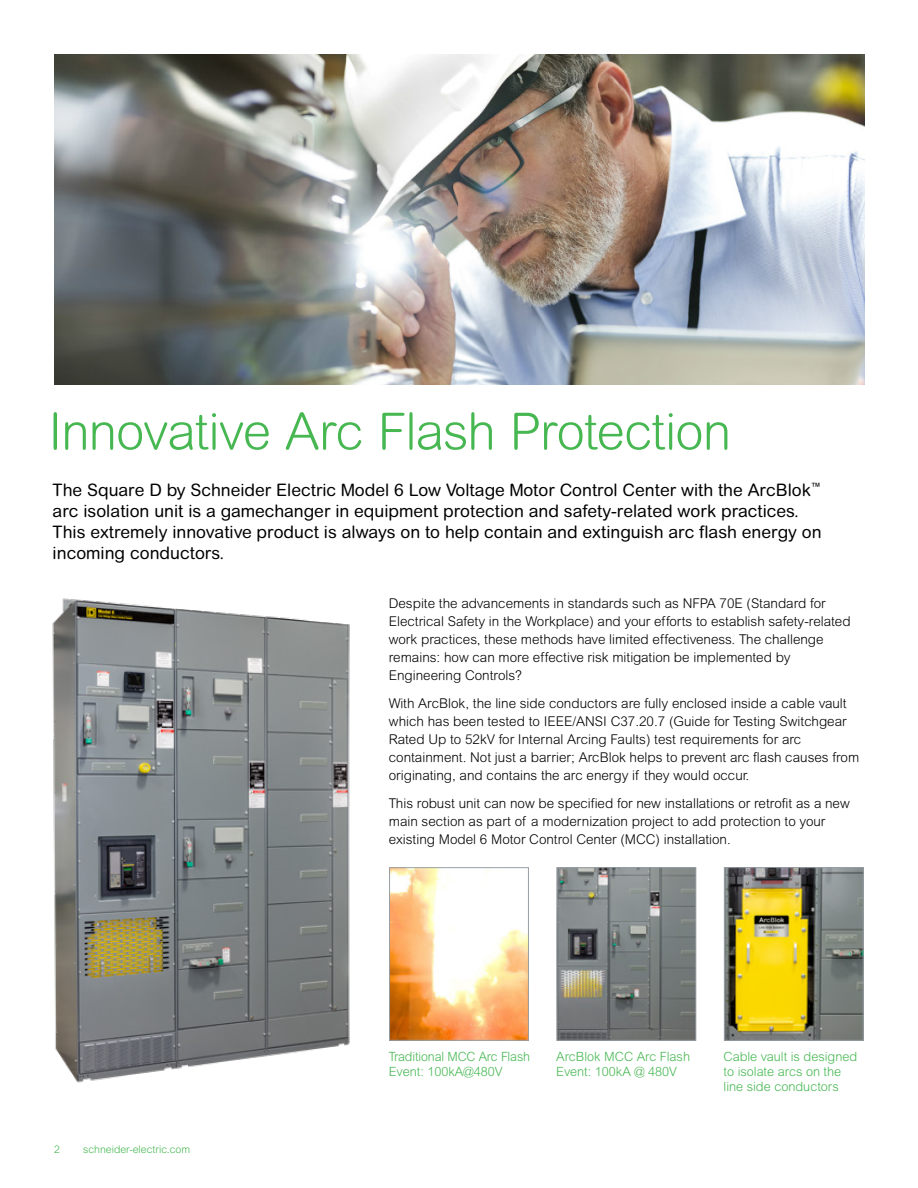
<style>
.page{position:relative;width:918px;height:1188px;background:#fff}
.page>*{position:absolute;margin:0;border:0;box-sizing:border-box;transform-origin:0 0}
.Page_Head_34_36{font:300 51px "Arial Rounded MT Std";letter-spacing:-.02em;color:#46b751}
.Intro_content{font:17.25px/21px "Arial Rounded MT Std";color:#000}
.Body_Copy_9_12{font:300 13.5px/18px "Arial Rounded MT Std";color:#000}
.Image_aption_green{font:300 12.75px/15px "Arial Rounded MT Pro";color:#46b751}
.t1{font:300 10.5px "Arial MT Pro";color:#46b751}
</style>
<div class="page">
<img style="left:52px;top:598px;width:298px;height:485px">
<img style="left:54px;top:54px;width:811px;height:330px">
<img style="left:391px;top:869px;width:136px;height:170px">
<div style="left:389px;top:867px;width:140px;height:174px;border:1px solid #979fa5"></div>
<img style="left:559px;top:869px;width:135px;height:170px">
<div style="left:557px;top:867px;width:139px;height:174px;border:1px solid #979fa5"></div>
<img style="left:726px;top:869px;width:136px;height:170px">
<div style="left:724px;top:867px;width:140px;height:174px;border:1px solid #979fa5"></div>
<p class="Page_Head_34_36" style="left:48px;top:402px;width:684px">Innovative Arc Flash Protection</p>
<p class="Intro_content" style="left:53px;top:479px;width:771px">The Square D by Schneider Electric Model 6 Low Voltage Motor Control Center with the ArcBlok<sup>™ </sup>arc isolation unit is a gamechanger in equipment protection and safety-related work practices.<br>This extremely innovative product is always on to help contain and extinguish arc flash energy on incoming conductors.</p>
<p class="Body_Copy_9_12" style="left:389px;top:594px;width:463px">Despite the advancements in standards such as NFPA 70E (Standard for Electrical Safety in the Workplace) and your efforts to establish safety-related work practices, these methods have limited effectiveness. The challenge remains: how can more effective risk mitigation be implemented by Engineering Controls?</p>
<p class="Body_Copy_9_12" style="left:389px;top:694px;width:472px">With ArcBlok, the line side conductors are fully enclosed inside a cable vault which has been tested to IEEE/ANSI C37.20.7 (Guide for Testing Switchgear Rated Up to 52kV for Internal Arcing Faults) test requirements for arc containment. Not just a barrier; ArcBlok helps to prevent arc flash causes from originating, and contains the arc energy if they would occur.</p>
<p class="Body_Copy_9_12" style="left:389px;top:794px;width:462px">This robust unit can now be specified for new installations or retrofit as a new main section as part of a modernization project to add protection to your existing Model 6 Motor Control Center (MCC) installation.</p>
<p class="t1" style="left:54px;top:1142px;width:7px">2</p>
<p class="t1" style="left:83px;top:1142px;width:109px">schneider-electric.com</p>
<p class="Image_aption_green" style="left:389px;top:1050px;width:143px">Traditional MCC Arc Flash<br>Event: 100kA@480V</p>
<p class="Image_aption_green" style="left:556px;top:1050px;width:135px">ArcBlok MCC Arc Flash<br>Event: 100kA @ 480V</p>
<p class="Image_aption_green" style="left:724px;top:1050px;width:135px">Cable vault is designed to isolate arcs on the line side conductors</p>
</div>
